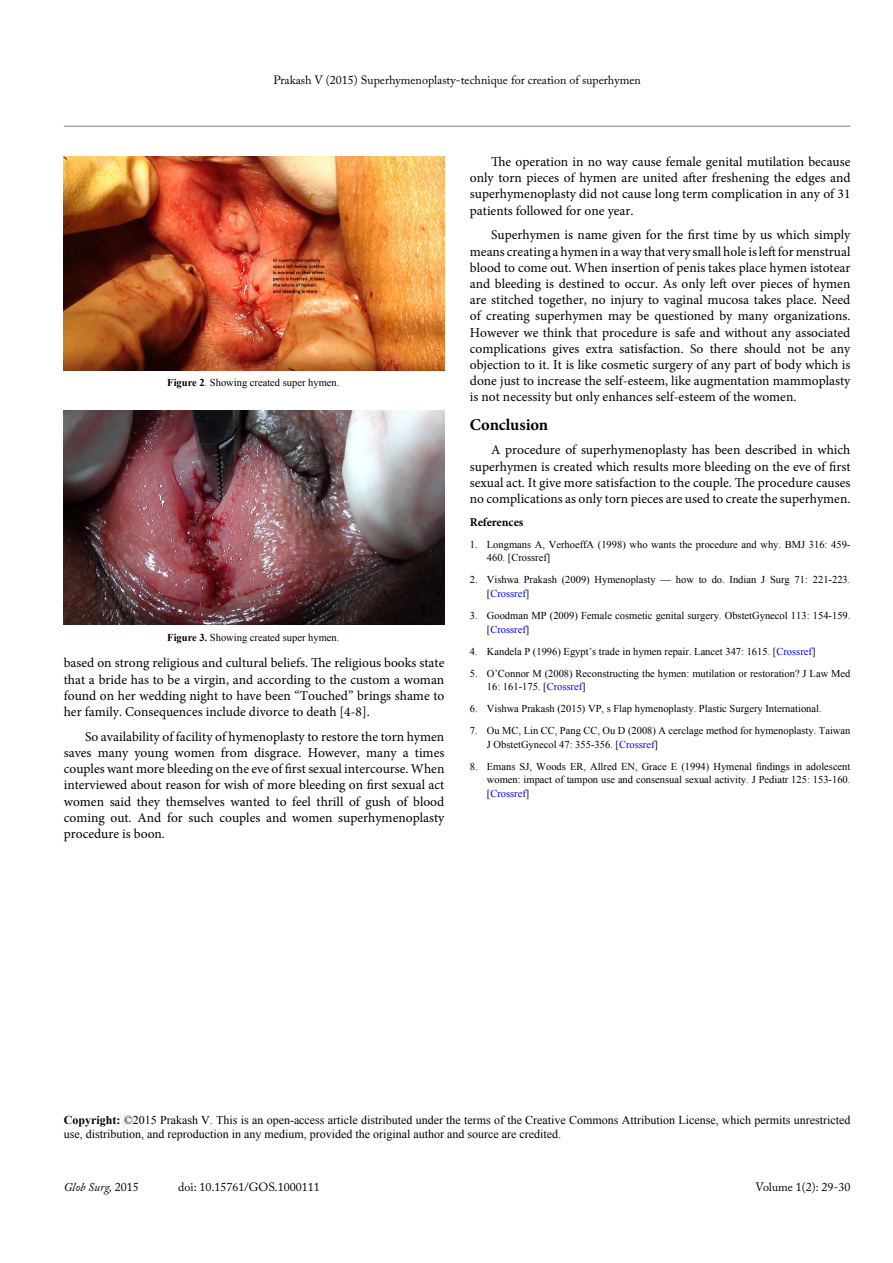
<style>
.page{position:relative;width:893px;height:1263px;background:#fff}
.page>*{position:absolute;margin:0;border:0;box-sizing:border-box;transform-origin:0 0}
.t1{font:700 16.5px "Minion Pro";letter-spacing:-.01em;color:#000}
.t2{font:13.5px/16.2px "Minion Pro";color:#000;text-align:justify}
.t3{font:12px/14.4px "Times New Roman";color:#000}
.t4{font:12px "Adobe Caslon Pro";color:#000}
.t5{font:italic 12px "Adobe Caslon Pro";color:#000}
.t6{font:700 12px "Minion Pro";letter-spacing:-.005em;color:#000}
.t7{font:10.5px/13.5px "Times New Roman";color:#000}
.s1{font-weight:700}
.s2{color:#00f}
.s3{font-style:normal}
</style>
<div class="page">
<hr style="left:64px;top:126px;width:786px;height:1px;background:#808285">
<img style="left:64px;top:156px;width:380px;height:215px">
<img style="left:64px;top:411px;width:380px;height:214px">
<p class="t4" style="left:273px;top:73px;width:369px">Prakash V (2015) Superhymenoplasty-technique for creation of superhymen</p>
<p class="t7" style="left:167px;top:376px;width:174px"><span class="s1">Figure 2</span>. Showing created super hymen.</p>
<p class="t7" style="left:167px;top:630px;width:174px"><span class="s1">Figure 3.</span> Showing created super hymen.</p>
<p class="t2" style="left:64px;top:655px;width:382px">based on strong religious and cultural beliefs. The religious books state that a bride has to be a virgin, and according to the custom a woman found on her wedding night to have been “Touched” brings shame to her family. Consequences include divorce to death [4-8].</p>
<p class="t2" style="left:64px;top:728px;width:382px;text-indent:21px">So availability of facility of hymenoplasty to restore the torn hymen saves many young women from disgrace. However, many a times couples want more bleeding on the eve of first sexual intercourse. When interviewed about reason for wish of more bleeding on first sexual act women said they themselves wanted to feel thrill of gush of blood coming out. And for such couples and women superhymenoplasty procedure is boon.</p>
<p class="t2" style="left:470px;top:154px;width:382px;text-indent:21px">The operation in no way cause female genital mutilation because only torn pieces of hymen are united after freshening the edges and superhymenoplasty did not cause long term complication in any of 31 patients followed for one year.</p>
<p class="t2" style="left:470px;top:227px;width:382px;text-indent:21px">Superhymen is name given for the first time by us which simply means creating a hymen in a way that very small hole is left for menstrual blood to come out. When insertion of penis takes place hymen istotear and bleeding is destined to occur. As only left over pieces of hymen are stitched together, no injury to vaginal mucosa takes place. Need of creating superhymen may be questioned by many organizations.<br>However we think that procedure is safe and without any associated complications gives extra satisfaction. So there should not be any objection to it. It is like cosmetic surgery of any part of body which is done just to increase the self-esteem, like augmentation mammoplasty is not necessity but only enhances self-esteem of the women.</p>
<p class="t1" style="left:470px;top:413px;width:80px">Conclusion</p>
<p class="t2" style="left:470px;top:442px;width:382px;text-indent:21px">A procedure of superhymenoplasty has been described in which superhymen is created which results more bleeding on the eve of first sexual act. It give more satisfaction to the couple. The procedure causes no complications as only torn pieces are used to create the superhymen.</p>
<p class="t6" style="left:470px;top:514px;width:55px">References</p>
<p class="t7" style="left:487px;top:537px;width:365px;text-indent:-17px">1. Longmans A, VerhoeffA (1998) who wants the procedure and why. BMJ 316: 459-<br>460. [Crossref]</p>
<p class="t7" style="left:487px;top:573px;width:365px;text-indent:-17px">2. Vishwa Prakash (2009) Hymenoplasty — how to do. Indian J Surg 71: 221-223. [<span class="s2">Crossref</span>]</p>
<p class="t7" style="left:487px;top:608px;width:365px;text-indent:-17px">3. Goodman MP (2009) Female cosmetic genital surgery. ObstetGynecol 113: 154-159. [<span class="s2">Crossref</span>]</p>
<p class="t7" style="left:470px;top:644px;width:347px">4. Kandela P (1996) Egypt’s trade in hymen repair. Lancet 347: 1615. [<span class="s2">Crossref</span>]</p>
<p class="t7" style="left:487px;top:666px;width:365px;text-indent:-17px">5. O’Connor M (2008) Reconstructing the hymen: mutilation or restoration? J Law Med<br>16: 161-175. [<span class="s2">Crossref</span>]</p>
<p class="t7" style="left:470px;top:702px;width:353px">6. Vishwa Prakash (2015) VP, s Flap hymenoplasty. Plastic Surgery International.</p>
<p class="t7" style="left:487px;top:724px;width:365px;text-indent:-17px">7. Ou MC, Lin CC, Pang CC, Ou D (2008) A cerclage method for hymenoplasty. Taiwan<br>J ObstetGynecol 47: 355-356. [<span class="s2">Crossref</span>]</p>
<p class="t7" style="left:487px;top:759px;width:365px;text-align:justify;text-indent:-17px">8. Emans SJ, Woods ER, Allred EN, Grace E (1994) Hymenal findings in adolescent women: impact of tampon use and consensual sexual activity. J Pediatr 125: 153-160. [<span class="s2">Crossref</span>]</p>
<p class="t3" style="left:64px;top:1112px;width:788px"><span class="s1">Copyright:</span> ©2015 Prakash V. This is an open-access article distributed under the terms of the Creative Commons Attribution License, which permits unrestricted use, distribution, and reproduction in any medium, provided the original author and source are credited.</p>
<p class="t5" style="left:64px;top:1180px;width:76px">Glob Surg, <span class="s3">2015</span></p>
<p class="t4" style="left:178px;top:1180px;width:143px">doi: 10.15761/GOS.1000111</p>
<p class="t4" style="left:755px;top:1180px;width:96px">Volume 1(2): 29-30</p>
</div>
